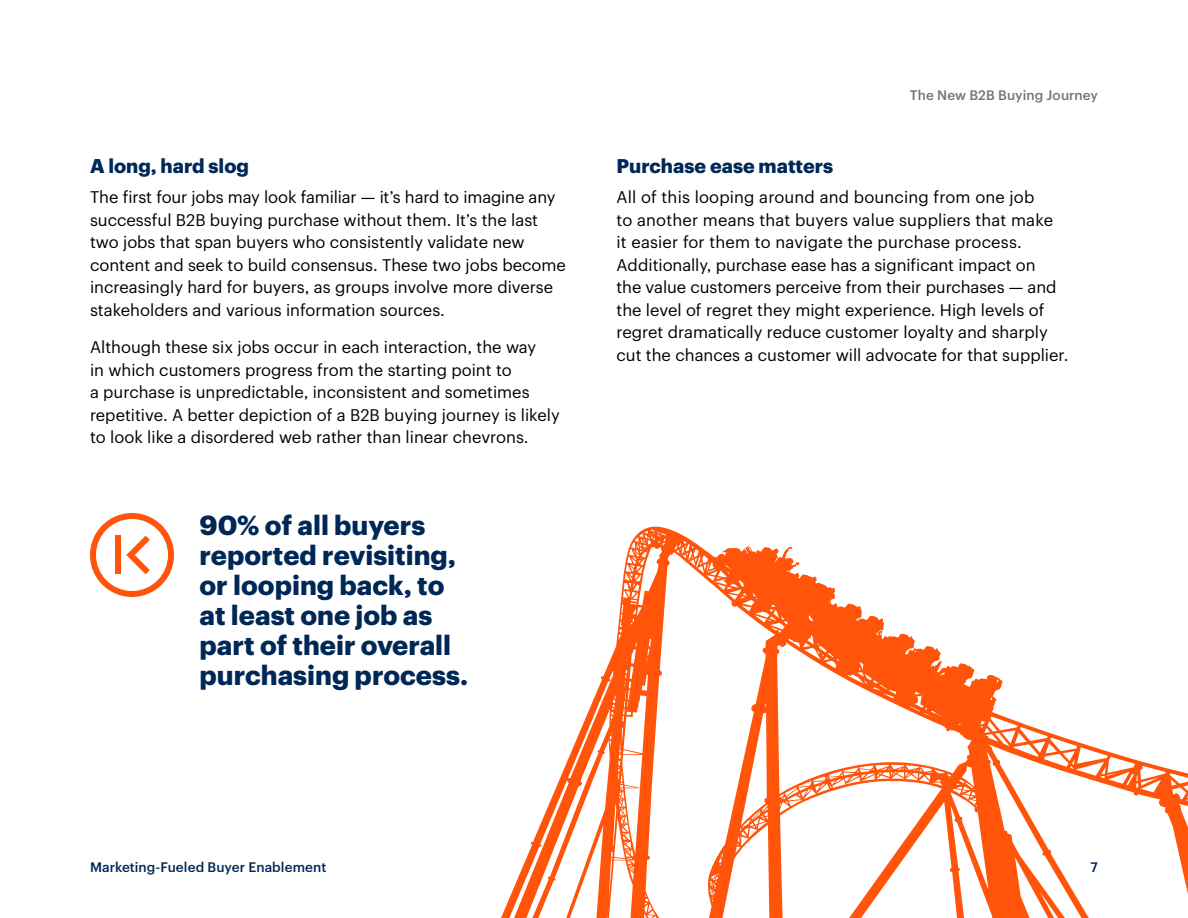
<style>
.page{position:relative;width:1188px;height:918px;background:#fff}
.page>*{position:absolute;margin:0;border:0;box-sizing:border-box;transform-origin:0 0}
.t1{font:700 27px/30px "Graphik";color:#002856}
.t2{font:700 19.5px "Graphik";color:#002856}
.t3{font:16.5px/22.5px "Graphik";color:#000}
.t4{font:500 13.5px "Graphik";letter-spacing:.005em;color:#002856}
.t5{font:500 13.5px "Graphik";letter-spacing:.005em;color:#6f7878}
</style>
<div class="page">
<svg style="left:90px;top:513px;width:84px;height:84px"></svg>
<div style="left:116px;top:536px;width:6px;height:38px;background:#ff540a"></div>
<svg style="left:501px;top:526px;width:687px;height:392px"></svg>
<p class="t2" style="left:90px;top:151px;width:161px">A long, hard slog</p>
<p class="t3" style="left:90px;top:185px;width:477px">The first four jobs may look familiar — it’s hard to imagine any successful B2B buying purchase without them. It’s the last two jobs that span buyers who consistently validate new content and seek to build consensus. These two jobs become increasingly hard for buyers, as groups involve more diverse stakeholders and various information sources.</p>
<p class="t3" style="left:90px;top:335px;width:471px">Although these six jobs occur in each interaction, the way<br>in which customers progress from the starting point to<br>a purchase is unpredictable, inconsistent and sometimes repetitive. A better depiction of a B2B buying journey is likely to look like a disordered web rather than linear chevrons.</p>
<h1 class="t1" style="left:200px;top:508px;width:270px">90% of all buyers reported revisiting, or looping back, to at least one job as part of their overall purchasing process.</h1>
<p class="t5" style="left:910px;top:85px;width:190px">The New B2B Buying Journey</p>
<p class="t2" style="left:616px;top:151px;width:218px">Purchase ease matters</p>
<p class="t3" style="left:616px;top:185px;width:453px">All of this looping around and bouncing from one job<br>to another means that buyers value suppliers that make<br>it easier for them to navigate the purchase process.<br>Additionally, purchase ease has a significant impact on<br>the value customers perceive from their purchases — and the level of regret they might experience. High levels of regret dramatically reduce customer loyalty and sharply cut the chances a customer will advocate for that supplier.</p>
<p class="t4" style="left:90px;top:857px;width:238px">Marketing-Fueled Buyer Enablement</p>
<p class="t4" style="left:1091px;top:857px;width:9px">7</p>
</div>
